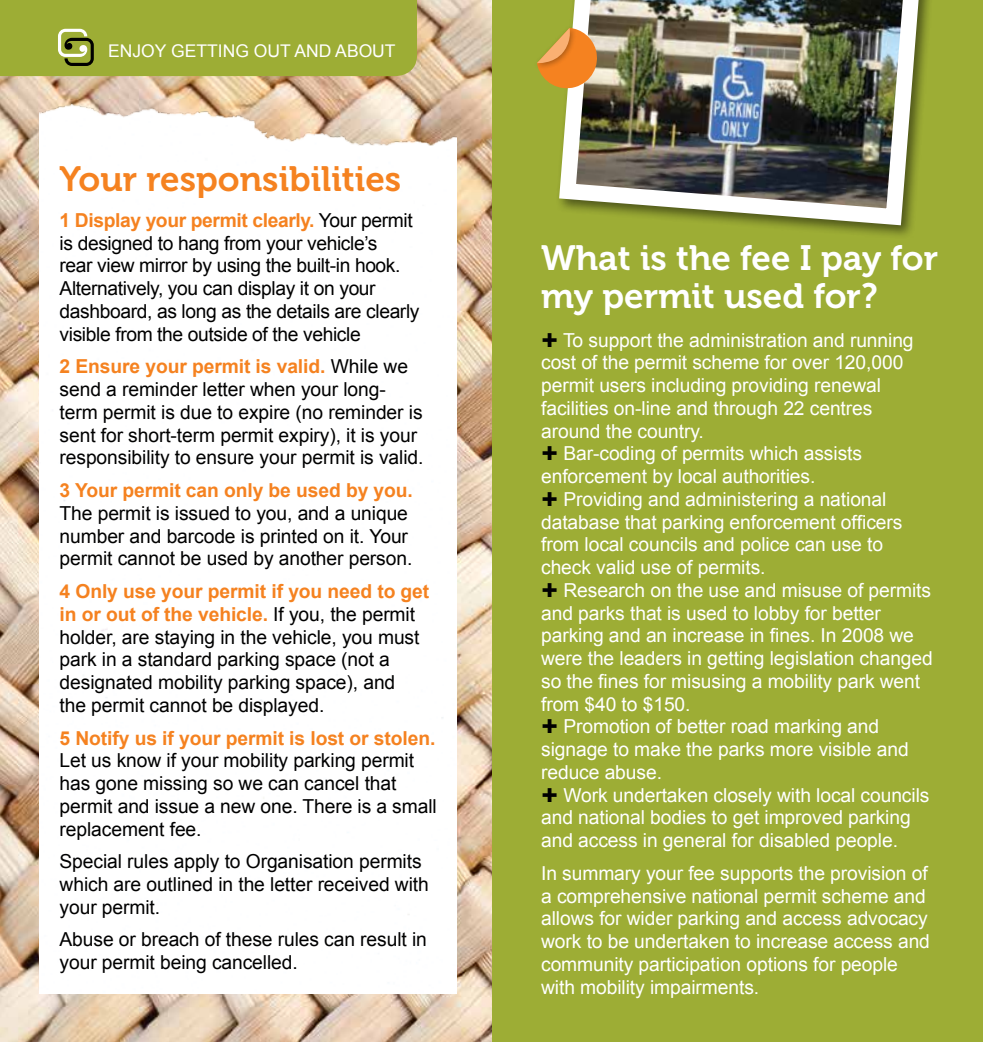
<style>
.page{position:relative;width:983px;height:1042px;background:#fff}
.page>*{position:absolute;margin:0;border:0;box-sizing:border-box;transform-origin:0 0}
.t1{font:35px/38.5px "Museo 700";color:#fff}
.t2{font:35px "Museo 700";color:#f58220}
.t3{font:19.25px/22.8px "Arial";letter-spacing:-.005em;color:#000}
.t4{font:19.25px/22.8px "Arial";letter-spacing:-.005em;color:#fff}
.t5{font:700 19.25px "Arial";letter-spacing:-.005em;color:#f58220}
.t6{font:17.5px "Arial";color:#fff}
.s1{font-weight:700;color:#f58220}
</style>
<div class="page">
<div style="left:491px;top:0;width:491px;height:1042px;background:#9dad35"></div>
<img style="left:0;top:0;width:491px;height:1042px">
<img style="left:40px;top:74px;width:416px;height:919px">
<div style="left:0;top:0;width:417px;height:76px;background:#9dad35"></div>
<img style="left:559px;top:0;width:369px;height:234px">
<div style="left:534px;top:25px;width:42px;height:45px;background:#9dad35"></div>
<svg style="left:537px;top:28px;width:63px;height:64px"></svg>
<p class="t6" style="left:108px;top:39px;width:87px">Enjoy getti</p>
<p class="t6" style="left:223px;top:39px;width:126px">ng out and abo</p>
<p class="t6" style="left:372px;top:39px;width:19px">ut</p>
<h1 class="t2" style="left:60px;top:159px;width:343px">Your responsibilities</h1>
<p class="t3" style="left:60px;top:209px;width:361px"><span class="s1">1 Display your permit clearly.</span> Your permit is designed to hang from your vehicle’s<br>rear view mirror by using the built-in hook.<br>Alternatively, you can display it on your dashboard, as long as the details are clearly visible from the outside of the vehicle</p>
<p class="t3" style="left:60px;top:355px;width:365px"><span class="s1">2 Ensure your permit is valid.</span> While we send a reminder letter when your long&shy;term permit is due to expire (no reminder is sent for short-term permit expiry), it is your responsibility to ensure your permit is valid.</p>
<p class="t5" style="left:60px;top:478px;width:355px">3 Your permit can only be used by you.</p>
<p class="t3" style="left:60px;top:502px;width:354px">The permit is issued to you, and a unique number and barcode is printed on it. Your permit cannot be used by another person.</p>
<p class="t3" style="left:60px;top:580px;width:371px"><span class="s1">4 Only use your permit if you need to get in or out of the vehicle.</span> If you, the permit holder, are staying in the vehicle, you must park in a standard parking space (not a designated mobility parking space), and<br>the permit cannot be displayed.</p>
<p class="t5" style="left:60px;top:725px;width:377px">5 Notify us if your permit is lost or stolen.</p>
<p class="t3" style="left:60px;top:749px;width:378px">Let us know if your mobility parking permit has gone missing so we can cancel that permit and issue a new one. There is a small replacement fee.</p>
<p class="t3" style="left:60px;top:850px;width:371px">Special rules apply to Organisation permits which are outlined in the letter received with your permit.</p>
<p class="t3" style="left:60px;top:928px;width:369px">Abuse or breach of these rules can result in your permit being cancelled.</p>
<h1 class="t1" style="left:541px;top:239px;width:398px">What is the fee I pay for my permit used for?</h1>
<p class="t4" style="left:563px;top:328px;width:352px">To support the administration and running</p>
<p class="t4" style="left:541px;top:351px;width:363px">cost of the permit scheme for over 120,000</p>
<p class="t4" style="left:541px;top:374px;width:341px">permit users including providing renewal</p>
<p class="t4" style="left:541px;top:397px;width:333px">facilities on-line and through 22 centres</p>
<p class="t4" style="left:541px;top:420px;width:164px">around the country.</p>
<p class="t4" style="left:563px;top:442px;width:300px">Bar-coding of permits which assists</p>
<p class="t4" style="left:541px;top:465px;width:276px">enforcement by local authorities.</p>
<p class="t4" style="left:563px;top:488px;width:324px">Providing and administering a national</p>
<p class="t4" style="left:541px;top:511px;width:363px">database that parking enforcement officers</p>
<p class="t4" style="left:541px;top:533px;width:343px">from local councils and police can use to</p>
<p class="t4" style="left:541px;top:556px;width:226px">check valid use of permits.</p>
<p class="t4" style="left:563px;top:579px;width:369px">Research on the use and misuse of permits</p>
<p class="t4" style="left:541px;top:602px;width:341px">and parks that is used to lobby for better</p>
<p class="t4" style="left:541px;top:624px;width:374px">parking and an increase in fines. In 2008 we</p>
<p class="t4" style="left:541px;top:647px;width:393px">were the leaders in getting legislation changed</p>
<p class="t4" style="left:541px;top:670px;width:380px">so the fines for misusing a mobility park went</p>
<p class="t4" style="left:541px;top:693px;width:151px">from $40 to $150.</p>
<p class="t4" style="left:563px;top:715px;width:317px">Promotion of better road marking and</p>
<p class="t4" style="left:541px;top:738px;width:369px">signage to make the parks more visible and</p>
<p class="t4" style="left:541px;top:761px;width:122px">reduce abuse.</p>
<p class="t4" style="left:563px;top:784px;width:367px">Work undertaken closely with local councils</p>
<p class="t4" style="left:541px;top:806px;width:371px">and national bodies to get improved parking</p>
<p class="t4" style="left:541px;top:829px;width:358px">and access in general for disabled people.</p>
<p class="t4" style="left:541px;top:862px;width:390px">In summary your fee supports the provision of a comprehensive national permit scheme and allows for wider parking and access advocacy work to be undertaken to increase access and community participation options for people with mobility impairments.</p>
</div>
